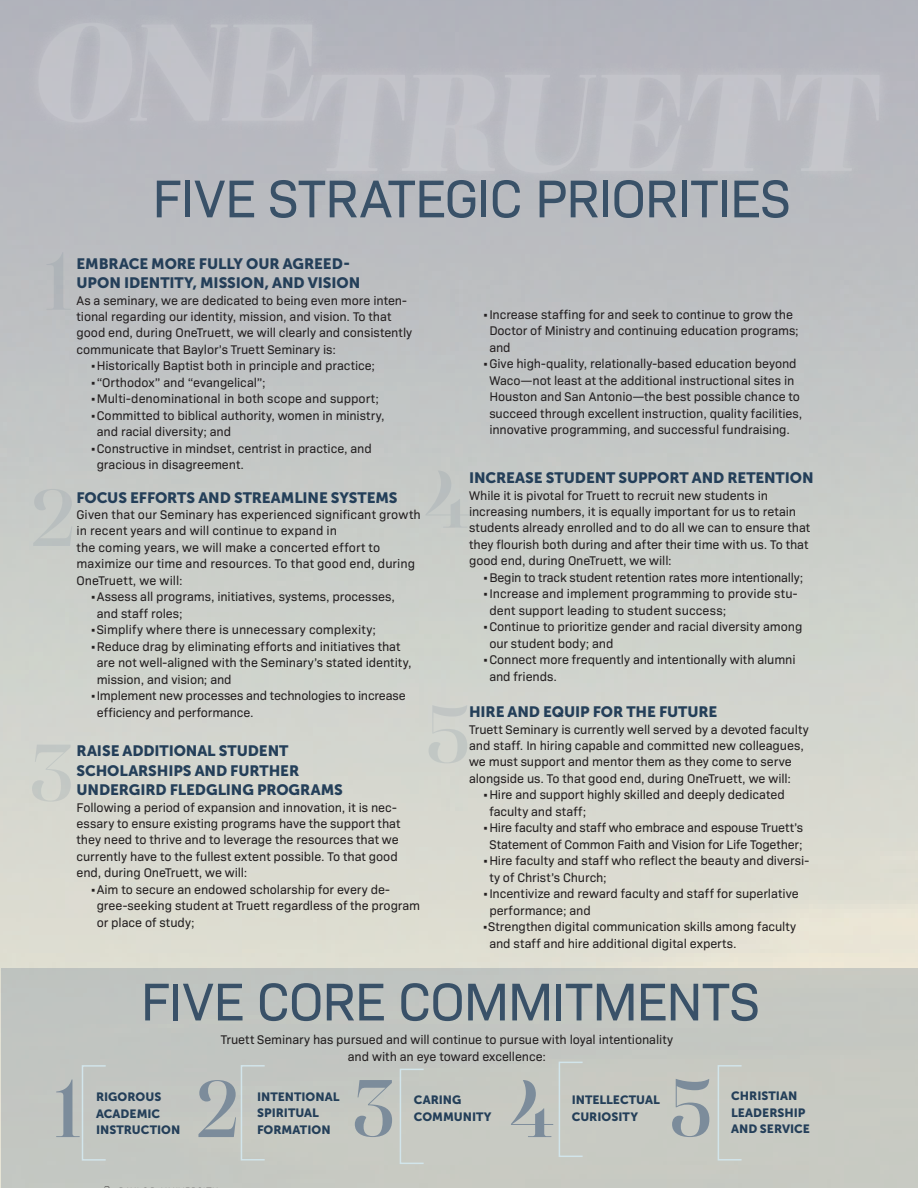
<style>
.page{position:relative;width:918px;height:1188px;background:#fff}
.page>*{position:absolute;margin:0;border:0;box-sizing:border-box;transform-origin:0 0}
.t1{font:54px "Bio Sans";letter-spacing:-.02em;color:#395168}
.t2{font:15px/19.5px "Museo Sans 900";letter-spacing:-.005em;color:#243f59}
.t3{font:12.75px/16.5px "Bio Sans";letter-spacing:-.005em;color:#231f20}
.t4{font:12px/16.5px "Museo Sans 900";color:#243f59}
</style>
<div class="page">
<svg style="left:429px;top:705px;width:38px;height:58px;background:#cccfcb"></svg>
<svg style="left:425px;top:471px;width:45px;height:57px;background:#c3c7c5"></svg>
<svg style="left:32px;top:745px;width:39px;height:57px;background:#cdd1cb"></svg>
<svg style="left:33px;top:489px;width:39px;height:57px;background:#c2c6c4"></svg>
<svg style="left:46px;top:252px;width:25px;height:58px"></svg>
<div style="left:1px;top:968px;width:917px;height:220px;background:#c4c7c1"></div>
<svg style="left:56px;top:1079px;width:24px;height:58px"></svg>
<svg style="left:198px;top:1080px;width:38px;height:57px"></svg>
<svg style="left:511px;top:1080px;width:42px;height:57px"></svg>
<svg style="left:672px;top:1079px;width:37px;height:58px"></svg>
<svg style="left:355px;top:1080px;width:37px;height:57px"></svg>
<div style="left:241px;top:1065px;width:24px;height:96px;border:2px solid #d2e5eb"></div>
<div style="left:400px;top:1069px;width:24px;height:95px;border:2px solid #d2e5eb"></div>
<div style="left:559px;top:1062px;width:24px;height:95px;border:2px solid #d2e5eb"></div>
<div style="left:718px;top:1065px;width:24px;height:96px;border:2px solid #d2e5eb"></div>
<div style="left:82px;top:1065px;width:24px;height:96px;border:2px solid #d2e5eb"></div>
<div style="left:12px;top:10px;width:893px;height:176px;background:#b5b5bd"></div>
<div style="left:305px;top:75px;width:579px;height:98px;background:#bdbec4"></div>
<div style="left:33px;top:23px;width:287px;height:100px;background:#bcbdc4"></div>
<h1 class="t1" style="left:152px;top:159px;width:640px">FIVE STRATEGIC PRIORITIES</h1>
<p class="t2" style="left:77px;top:253px;width:285px">EMBRACE MORE FULLY OUR AGREED-<br>UPON IDENTITY, MISSION, AND VISION</p>
<p class="t3" style="left:77px;top:291px;width:337px">As a seminary, we are dedicated to being even more inten&shy;tional regarding our identity, mission, and vision. To that good end, during OneTruett, we will clearly and consistently communicate that Baylor’s Truett Seminary is:</p>
<p class="t3" style="left:90px;top:357px;width:287px">•Historically Baptist both in principle and practice;</p>
<p class="t3" style="left:90px;top:373px;width:177px">•“Orthodox” and “evangelical”;</p>
<p class="t3" style="left:90px;top:390px;width:290px">•Multi-denominational in both scope and support;</p>
<p class="t3" style="left:97px;top:406px;width:289px;text-indent:-7px">•Committed to biblical authority, women in ministry, and racial diversity; and</p>
<p class="t3" style="left:97px;top:439px;width:277px;text-indent:-7px">•Constructive in mindset, centrist in practice, and gracious in disagreement.</p>
<p class="t2" style="left:77px;top:487px;width:323px">FOCUS EFFORTS AND STREAMLINE SYSTEMS</p>
<p class="t3" style="left:77px;top:505px;width:346px">Given that our Seminary has experienced significant growth in recent years and will continue to expand in<br>the coming years, we will make a concerted effort to maximize our time and resources. To that good end, during OneTruett, we will:</p>
<p class="t3" style="left:97px;top:588px;width:300px;text-indent:-7px">•Assess all programs, initiatives, systems, processes, and staff roles;</p>
<p class="t3" style="left:90px;top:621px;width:287px">•Simplify where there is unnecessary complexity;</p>
<p class="t3" style="left:97px;top:637px;width:316px;text-indent:-7px">•Reduce drag by eliminating efforts and initiatives that are not well-aligned with the Seminary’s stated identity, mission, and vision; and</p>
<p class="t3" style="left:97px;top:687px;width:311px;text-indent:-7px">•Implement new processes and technologies to increase efficiency and performance.</p>
<p class="t2" style="left:77px;top:741px;width:268px">RAISE ADDITIONAL STUDENT<br>SCHOLARSHIPS AND FURTHER<br>UNDERGIRD FLEDGLING PROGRAMS</p>
<p class="t3" style="left:77px;top:798px;width:325px">Following a period of expansion and innovation, it is nec&shy;essary to ensure existing programs have the support that they need to thrive and to leverage the resources that we currently have to the fullest extent possible. To that good end, during OneTruett, we will:</p>
<p class="t3" style="left:97px;top:880px;width:325px;text-indent:-7px">•Aim to secure an endowed scholarship for every de&shy;gree-seeking student at Truett regardless of the program or place of study;</p>
<p class="t3" style="left:489px;top:305px;width:311px;text-indent:-7px">•Increase staffing for and seek to continue to grow the<br>Doctor of Ministry and continuing education programs; and</p>
<p class="t3" style="left:483px;top:354px;width:321px;text-align:center">•Give high-quality, relationally-based education beyond Waco—not least at the additional instructional sites in Houston and San Antonio—the best possible chance to succeed through excellent instruction, quality facilities, innovative programming, and successful fundraising.</p>
<p class="t2" style="left:469px;top:468px;width:346px">INCREASE STUDENT SUPPORT AND RETENTION</p>
<p class="t3" style="left:469px;top:486px;width:343px">While it is pivotal for Truett to recruit new students in increasing numbers, it is equally important for us to retain students already enrolled and to do all we can to ensure that they flourish both during and after their time with us. To that good end, during OneTruett, we will:</p>
<p class="t3" style="left:483px;top:568px;width:322px">•Begin to track student retention rates more intentionally;</p>
<p class="t3" style="left:489px;top:585px;width:310px;text-indent:-7px">•Increase and implement programming to provide stu&shy;dent support leading to student success;</p>
<p class="t3" style="left:489px;top:618px;width:315px;text-indent:-7px">•Continue to prioritize gender and racial diversity among our student body; and</p>
<p class="t3" style="left:489px;top:651px;width:308px;text-indent:-7px">•Connect more frequently and intentionally with alumni and friends.</p>
<p class="t2" style="left:469px;top:702px;width:250px">HIRE AND EQUIP FOR THE FUTURE</p>
<p class="t3" style="left:469px;top:720px;width:341px">Truett Seminary is currently well served by a devoted faculty and staff. In hiring capable and committed new colleagues, we must support and mentor them as they come to serve alongside us. To that good end, during OneTruett, we will:</p>
<p class="t3" style="left:489px;top:786px;width:297px;text-indent:-7px">•Hire and support highly skilled and deeply dedicated faculty and staff;</p>
<p class="t3" style="left:483px;top:819px;width:322px;text-align:center">•Hire faculty and staff who embrace and espouse Truett’s<br>Statement of Common Faith and Vision for Life Together;</p>
<p class="t3" style="left:489px;top:852px;width:321px;text-indent:-7px">•Hire faculty and staff who reflect the beauty and diversi&shy;ty of Christ’s Church;</p>
<p class="t3" style="left:489px;top:885px;width:311px;text-indent:-7px">•Incentivize and reward faculty and staff for superlative performance; and</p>
<p class="t3" style="left:489px;top:918px;width:308px;text-indent:-7px">•Strengthen digital communication skills among faculty and staff and hire additional digital experts.</p>
<h1 class="t1" style="left:140px;top:962px;width:621px">FIVE CORE COMMITMENTS</h1>
<p class="t3" style="left:221px;top:1031px;width:454px;text-align:center">Truett Seminary has pursued and will continue to pursue with loyal intentionality and with an eye toward excellence:</p>
<p class="t4" style="left:96px;top:1089px;width:86px">RIGOROUS<br>ACADEMIC<br>INSTRUCTION</p>
<p class="t4" style="left:257px;top:1088px;width:84px">INTENTIONAL<br>SPIRITUAL<br>FORMATION</p>
<p class="t4" style="left:414px;top:1092px;width:79px">CARING<br>COMMUNITY</p>
<p class="t4" style="left:572px;top:1092px;width:89px">INTELLECTUAL<br>CURIOSITY</p>
<p class="t4" style="left:731px;top:1088px;width:80px">CHRISTIAN<br>LEADERSHIP<br>AND SERVICE</p>
</div>
